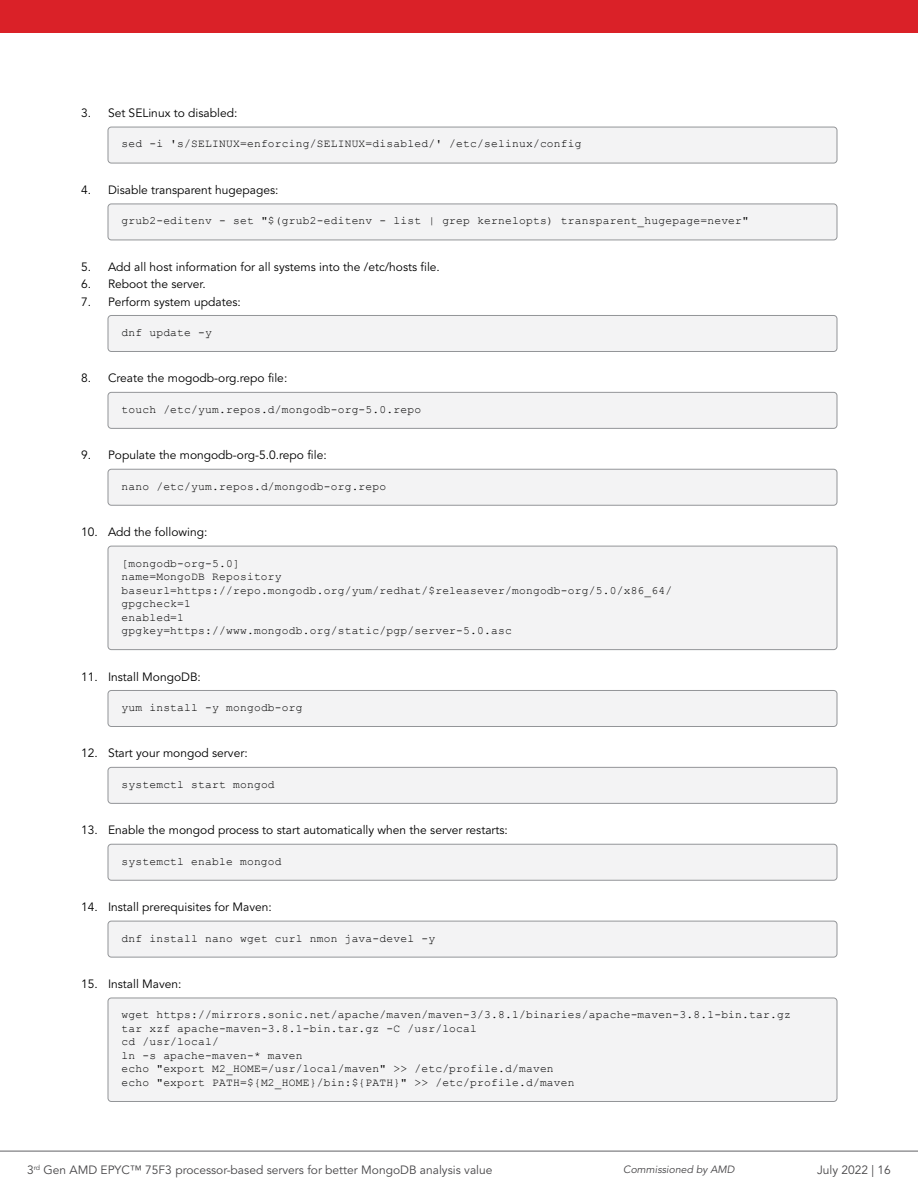
<style>
.page{position:relative;width:918px;height:1188px;background:#fff}
.page>*{position:absolute;margin:0;border:0;box-sizing:border-box;transform-origin:0 0}
.t1{font:12px "Avenir LT Pro";color:#000}
.t2{font:12px "Avenir LT Pro";color:#464547}
.t3{font:11.25px/13.5px "Courier New";letter-spacing:.02em;color:#000}
.t4{font:italic 10.5px "Avenir LT Pro";color:#464547}
</style>
<div class="page">
<div style="left:108px;top:127px;width:729px;height:36px;background:#f3f3f4;border-radius:3px"></div>
<div style="left:108px;top:127px;width:729px;height:36px;border:1px solid #939598;border-radius:3px"></div>
<div style="left:108px;top:204px;width:729px;height:36px;background:#f3f3f4;border-radius:3px"></div>
<div style="left:108px;top:204px;width:729px;height:36px;border:1px solid #939598;border-radius:3px"></div>
<div style="left:108px;top:315px;width:729px;height:36px;background:#f3f3f4;border-radius:3px"></div>
<div style="left:108px;top:315px;width:729px;height:37px;border:1px solid #939598;border-radius:3px"></div>
<div style="left:108px;top:392px;width:729px;height:36px;background:#f3f3f4;border-radius:3px"></div>
<div style="left:108px;top:392px;width:729px;height:37px;border:1px solid #939598;border-radius:3px"></div>
<div style="left:108px;top:469px;width:729px;height:36px;background:#f3f3f4;border-radius:3px"></div>
<div style="left:108px;top:469px;width:729px;height:36px;border:1px solid #939598;border-radius:3px"></div>
<div style="left:108px;top:546px;width:729px;height:104px;background:#f3f3f4;border-radius:3px"></div>
<div style="left:108px;top:546px;width:729px;height:104px;border:1px solid #939598;border-radius:3px"></div>
<div style="left:108px;top:690px;width:729px;height:36px;background:#f3f3f4;border-radius:3px"></div>
<div style="left:108px;top:690px;width:729px;height:37px;border:1px solid #939598;border-radius:3px"></div>
<div style="left:108px;top:767px;width:729px;height:36px;background:#f3f3f4;border-radius:3px"></div>
<div style="left:108px;top:767px;width:729px;height:37px;border:1px solid #939598;border-radius:3px"></div>
<div style="left:108px;top:844px;width:729px;height:36px;background:#f3f3f4;border-radius:3px"></div>
<div style="left:108px;top:844px;width:729px;height:36px;border:1px solid #939598;border-radius:3px"></div>
<div style="left:108px;top:921px;width:729px;height:36px;background:#f3f3f4;border-radius:3px"></div>
<div style="left:108px;top:921px;width:729px;height:36px;border:1px solid #939598;border-radius:3px"></div>
<div style="left:108px;top:998px;width:729px;height:103px;background:#f3f3f4;border-radius:3px"></div>
<div style="left:108px;top:998px;width:729px;height:104px;border:1px solid #939598;border-radius:3px"></div>
<hr style="left:0;top:1151px;width:918px;height:1px;background:#616264">
<div style="left:0;top:0;width:918px;height:32px;background:#da2128"></div>
<p class="t1" style="left:81px;top:106px;width:158px">3. Set SELinux to disabled:</p>
<p class="t3" style="left:122px;top:137px;width:462px">sed -i 's/SELINUX=enforcing/SELINUX=disabled/' /etc/selinux/config</p>
<p class="t1" style="left:81px;top:183px;width:199px">4. Disable transparent hugepages:</p>
<p class="t3" style="left:122px;top:214px;width:629px">grub2-editenv - set "$(grub2-editenv - list | grep kernelopts) transparent_hugepage=never"</p>
<p class="t1" style="left:81px;top:260px;width:360px">5. Add all host information for all systems into the /etc/hosts file.</p>
<p class="t1" style="left:81px;top:277px;width:126px">6. Reboot the server.</p>
<p class="t1" style="left:81px;top:294px;width:161px">7. Perform system updates:</p>
<p class="t3" style="left:122px;top:325px;width:92px">dnf update -y</p>
<p class="t1" style="left:81px;top:371px;width:208px">8. Create the mogodb-org.repo file:</p>
<p class="t3" style="left:122px;top:402px;width:301px">touch /etc/yum.repos.d/mongodb-org-5.0.repo</p>
<p class="t1" style="left:81px;top:448px;width:247px">9. Populate the mongodb-org-5.0.repo file:</p>
<p class="t3" style="left:122px;top:479px;width:266px">nano /etc/yum.repos.d/mongodb-org.repo</p>
<p class="t1" style="left:81px;top:525px;width:128px">10. Add the following:</p>
<p class="t3" style="left:122px;top:556px;width:552px">[mongodb-org-5.0]<br>name=MongoDB Repository baseurl=https://repo.mongodb.org/yum/redhat/$releasever/mongodb-org/5.0/x86_64/ gpgcheck=1<br>enabled=1<br>gpgkey=https://www.mongodb.org/static/pgp/server-5.0.asc</p>
<p class="t1" style="left:81px;top:669px;width:121px">11. Install MongoDB:</p>
<p class="t3" style="left:122px;top:700px;width:183px">yum install -y mongodb-org</p>
<p class="t1" style="left:81px;top:746px;width:168px">12. Start your mongod server:</p>
<p class="t3" style="left:122px;top:777px;width:155px">systemctl start mongod</p>
<p class="t1" style="left:81px;top:823px;width:428px">13. Enable the mongod process to start automatically when the server restarts:</p>
<p class="t3" style="left:122px;top:854px;width:162px">systemctl enable mongod</p>
<p class="t1" style="left:81px;top:900px;width:192px">14. Install prerequisites for Maven:</p>
<p class="t3" style="left:122px;top:931px;width:315px">dnf install nano wget curl nmon java-devel -y</p>
<p class="t1" style="left:81px;top:977px;width:102px">15. Install Maven:</p>
<p class="t3" style="left:122px;top:1008px;width:671px">wget https://mirrors.sonic.net/apache/maven/maven-3/3.8.1/binaries/apache-maven-3.8.1-bin.tar.gz tar xzf apache-maven-3.8.1-bin.tar.gz -C /usr/local<br>cd /usr/local/<br>ln -s apache-maven-* maven<br>echo "export M2_HOME=/usr/local/maven" &gt;&gt; /etc/profile.d/maven<br>echo "export PATH=${M2_HOME}/bin:${PATH}" &gt;&gt; /etc/profile.d/maven</p>
<p class="t2" style="left:27px;top:1163px;width:467px">3<sup>rd</sup> Gen AMD EPYC™ 75F3 processor-based servers for better MongoDB analysis value</p>
<p class="t2" style="left:817px;top:1163px;width:75px">July 2022 | 16</p>
<p class="t4" style="left:623px;top:1163px;width:113px">Commissioned by AMD</p>
</div>
